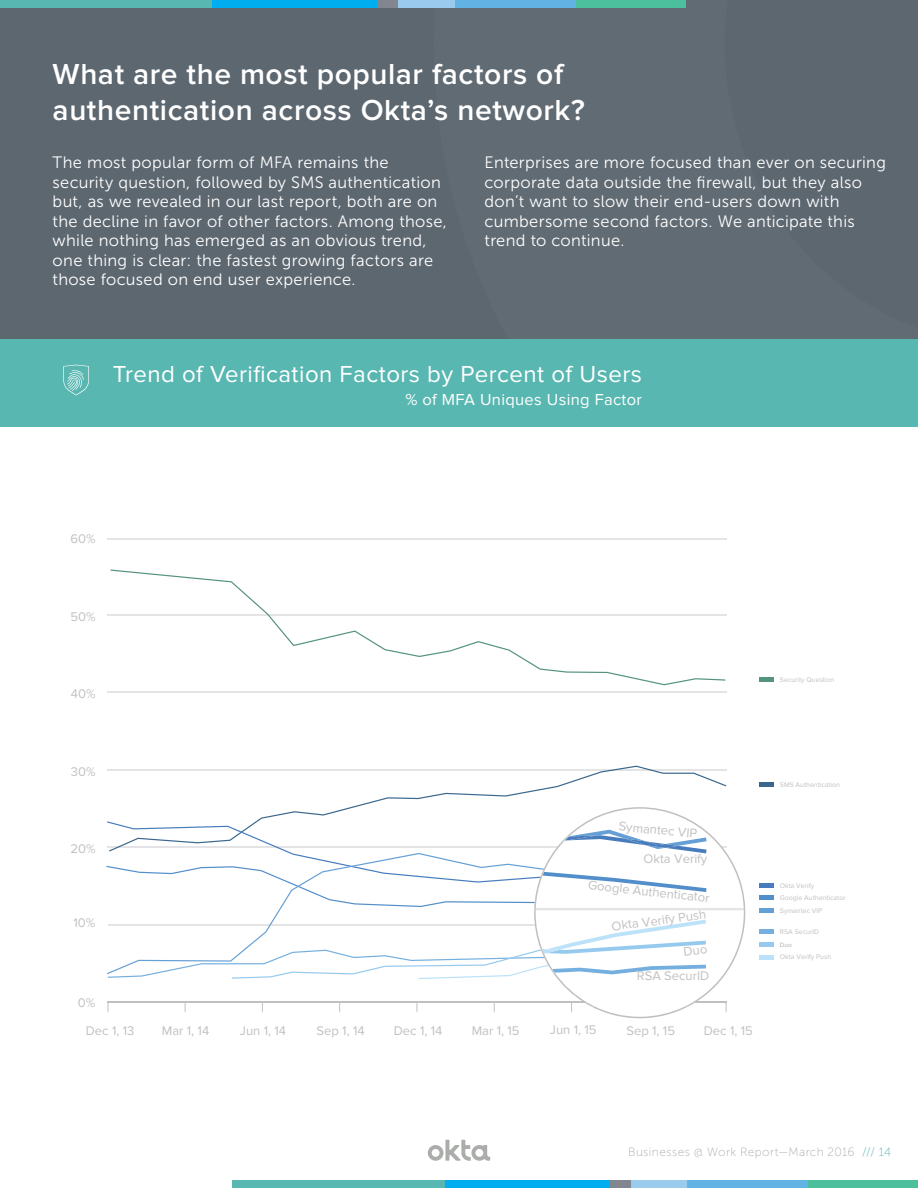
<style>
.page{position:relative;width:918px;height:1188px;background:#fff}
.page>*{position:absolute;margin:0;border:0;box-sizing:border-box;transform-origin:0 0}
.t1{font:600 30px/36px "Proxima Nova";letter-spacing:.02em;color:#fff}
.t2{font:24px "Proxima Nova";letter-spacing:.02em;color:#fff}
.t3{font:16.5px/19.5px "Museo Sans 300";letter-spacing:.02em;color:#fff}
.t4{font:16.5px "Proxima Nova";letter-spacing:.02em;color:#fff}
.t5{font:13.05px "Proxima Nova";color:#c2c1c1}
.t6{font:12px "Museo Sans 100";letter-spacing:.03em;color:#abadab}
.t7{font:7.05px/12.6px "Proxima Nova";color:#c2c1c1}
.t8{font:6.45px "Proxima Nova";color:#aaabaa}
.s1{color:#59b7b1}
</style>
<div class="page">
<div style="left:0;top:0;width:918px;height:340px;background:#5d6770"></div>
<svg style="left:434px;top:0;width:484px;height:340px"></svg>
<hr style="left:108px;top:538px;width:619px;height:2px;background:#e4e3e5">
<hr style="left:108px;top:614px;width:619px;height:2px;background:#e4e3e5">
<hr style="left:108px;top:692px;width:619px;height:1px;background:#e4e3e5">
<svg style="left:110px;top:569px;width:616px;height:117px"></svg>
<svg style="left:108px;top:765px;width:619px;height:42px"></svg>
<hr style="left:759px;top:896px;width:15px;height:4px;background:#528eca">
<div style="left:759px;top:908px;width:15px;height:5px;background:#649fd5"></div>
<hr style="left:759px;top:930px;width:15px;height:4px;background:#75afdf">
<div style="left:759px;top:782px;width:15px;height:5px;background:#3b678c"></div>
<div style="left:759px;top:883px;width:15px;height:5px;background:#477cbd"></div>
<div style="left:759px;top:942px;width:15px;height:5px;background:#95caee"></div>
<div style="left:759px;top:955px;width:15px;height:5px;background:#bbe2f8"></div>
<div style="left:759px;top:677px;width:15px;height:5px;background:#549281"></div>
<div style="left:233px;top:1181px;width:212px;height:7px;background:#59b7b1"></div>
<div style="left:445px;top:1181px;width:165px;height:7px;background:#00aeef"></div>
<div style="left:610px;top:1181px;width:21px;height:7px;background:#82868e"></div>
<div style="left:631px;top:1181px;width:57px;height:7px;background:#9acbee"></div>
<div style="left:688px;top:1181px;width:121px;height:7px;background:#62b3e4"></div>
<div style="left:809px;top:1181px;width:109px;height:7px;background:#4cbf9c"></div>
<svg style="left:428px;top:1140px;width:62px;height:21px"></svg>
<div style="left:0;top:340px;width:918px;height:87px;background:#59b7b1"></div>
<div style="left:0;top:0;width:212px;height:7px;background:#59b7b1"></div>
<div style="left:212px;top:0;width:165px;height:7px;background:#00aeef"></div>
<div style="left:377px;top:0;width:21px;height:7px;background:#82868e"></div>
<div style="left:398px;top:0;width:57px;height:7px;background:#9acbee"></div>
<div style="left:455px;top:0;width:121px;height:7px;background:#62b3e4"></div>
<div style="left:576px;top:0;width:109px;height:7px;background:#4cbf9c"></div>
<svg style="left:63px;top:365px;width:26px;height:30px"></svg>
<svg style="left:106px;top:807px;width:639px;height:211px"></svg>
<h1 class="t1" style="left:53px;top:58px;width:534px">What are the most popular factors of authentication across Okta’s network?</h1>
<p class="t3" style="left:53px;top:153px;width:396px">The most popular form of MFA remains the security question, followed by SMS authentication but, as we revealed in our last report, both are on the decline in favor of other factors. Among those, while nothing has emerged as an obvious trend, one thing is clear: the fastest growing factors are those focused on end user experience.</p>
<p class="t3" style="left:485px;top:153px;width:403px">Enterprises are more focused than ever on securing corporate data outside the firewall, but they also don’t want to slow their end-users down with cumbersome second factors. We anticipate this trend to continue.</p>
<h2 class="t2" style="left:113px;top:363px;width:531px">Trend of Verification Factors by Percent of Users</h2>
<p class="t4" style="left:405px;top:392px;width:238px">% of MFA Uniques Using Factor</p>
<p class="t5" style="left:71px;top:531px;width:27px">60%</p>
<p class="t5" style="left:70px;top:609px;width:27px">50%</p>
<p class="t5" style="left:71px;top:686px;width:26px">40%</p>
<p class="t5" style="left:71px;top:764px;width:26px">30%</p>
<p class="t5" style="left:70px;top:842px;width:27px">20%</p>
<p class="t5" style="left:74px;top:915px;width:23px">10%</p>
<p class="t5" style="left:78px;top:995px;width:19px">0%</p>
<p class="t5" style="left:619px;top:819px;width:80px;rotate:5deg">Symantec VIP</p>
<p class="t5" style="left:643px;top:851px;width:65px">Okta Verify</p>
<p class="t5" style="left:589px;top:877px;width:124px;rotate:6deg">Google Authenticator</p>
<p class="t5" style="left:611px;top:918px;width:97px;rotate:-7deg">O kta Verify Push</p>
<p class="t5" style="left:637px;top:969px;width:74px">RSA SecurID</p>
<p class="t5" style="left:86px;top:1023px;width:50px">Dec 1, 13</p>
<p class="t5" style="left:162px;top:1023px;width:49px">Mar 1, 14</p>
<p class="t5" style="left:240px;top:1023px;width:48px">Jun 1, 14</p>
<p class="t5" style="left:317px;top:1023px;width:50px">Sep 1, 14</p>
<p class="t5" style="left:394px;top:1023px;width:50px">Dec 1, 14</p>
<p class="t5" style="left:472px;top:1023px;width:49px">Mar 1, 15</p>
<p class="t5" style="left:550px;top:1022px;width:48px">Jun 1, 15</p>
<p class="t5" style="left:626px;top:1023px;width:50px">Sep 1, 15</p>
<p class="t5" style="left:704px;top:1023px;width:51px">Dec 1, 15</p>
<p class="t7" style="left:780px;top:673px;width:56px">Security Question</p>
<p class="t7" style="left:780px;top:779px;width:62px">SMS Authentication</p>
<p class="t7" style="left:780px;top:879px;width:36px">Okta Verify</p>
<p class="t7" style="left:780px;top:892px;width:67px">Google Authenticator<br>Symantec VIP</p>
<p class="t7" style="left:780px;top:926px;width:41px">RSA SecurID</p>
<p class="t8" style="left:780px;top:941px;width:13px">Duo</p>
<p class="t7" style="left:780px;top:951px;width:53px">Okta Verify Push</p>
<p class="t6" style="left:628px;top:1146px;width:265px">Businesses @ Work Report—March 2016 <span class="s1">/// 14</span></p>
</div>
